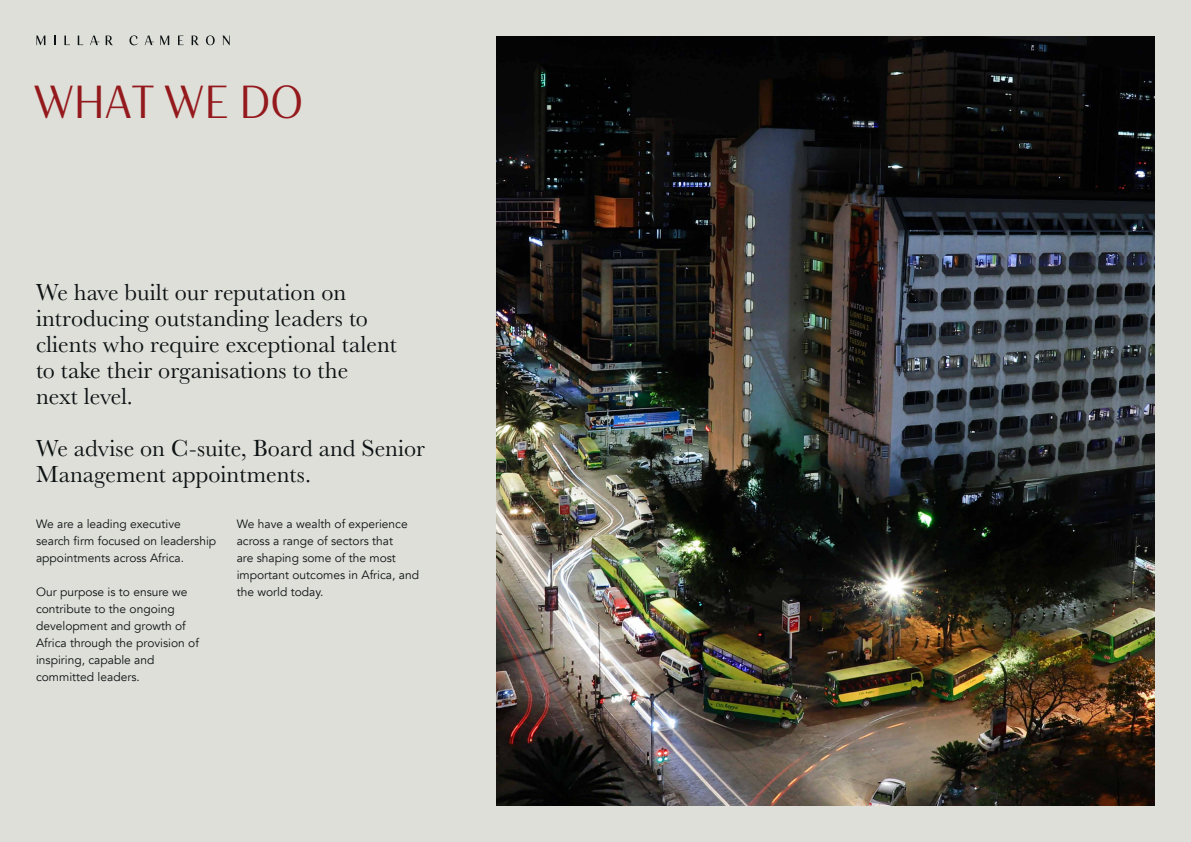
<style>
.page{position:relative;width:1191px;height:842px;background:#dedfd8}
.page>*{position:absolute;margin:0;border:0;box-sizing:border-box;transform-origin:0 0}
.t1{font:48px "Senlot Nor Boo";letter-spacing:-.01em;color:#94191d}
.t2{font:24px/26px "Baskerville URW";color:#0d1214}
.t3{font:12px/17px "Avenir";color:#0d1214}
</style>
<div class="page">
<img style="left:496px;top:36px;width:659px;height:770px">
<svg style="left:36px;top:36px;width:9px;height:9px"></svg>
<svg style="left:54px;top:36px;width:2px;height:9px"></svg>
<svg style="left:64px;top:36px;width:6px;height:9px"></svg>
<svg style="left:78px;top:36px;width:5px;height:9px"></svg>
<svg style="left:90px;top:36px;width:9px;height:9px"></svg>
<svg style="left:106px;top:36px;width:7px;height:9px"></svg>
<svg style="left:129px;top:35px;width:9px;height:10px"></svg>
<svg style="left:145px;top:36px;width:9px;height:9px"></svg>
<svg style="left:160px;top:36px;width:9px;height:9px"></svg>
<svg style="left:178px;top:36px;width:6px;height:9px"></svg>
<svg style="left:192px;top:36px;width:7px;height:9px"></svg>
<svg style="left:206px;top:35px;width:9px;height:10px"></svg>
<svg style="left:222px;top:36px;width:8px;height:9px"></svg>
<p class="t1" style="left:34px;top:74px;width:271px">WHAT WE DO</p>
<p class="t2" style="left:36px;top:278px;width:312px">We have built our reputation on</p>
<p class="t2" style="left:36px;top:304px;width:333px">introducing outstanding leaders to</p>
<p class="t2" style="left:36px;top:330px;width:362px">clients who require exceptional talent</p>
<p class="t2" style="left:36px;top:356px;width:314px">to take their organisations to the</p>
<p class="t2" style="left:36px;top:382px;width:98px">next level.</p>
<p class="t2" style="left:36px;top:434px;width:390px">We advise on C-suite, Board and Senior<br>Management appointments.</p>
<p class="t3" style="left:36px;top:515px;width:182px">We are a leading executive search firm focused on leadership appointments across Africa.</p>
<p class="t3" style="left:36px;top:583px;width:153px">Our purpose is to ensure we contribute to the ongoing development and growth of</p>
<p class="t3" style="left:36px;top:634px;width:164px">Africa through the provision of inspiring, capable and</p>
<p class="t3" style="left:36px;top:668px;width:105px">committed leaders.</p>
<p class="t3" style="left:237px;top:515px;width:184px">We have a wealth of experience across a range of sectors that<br>are shaping some of the most important outcomes in Africa, and the world today.</p>
</div>
